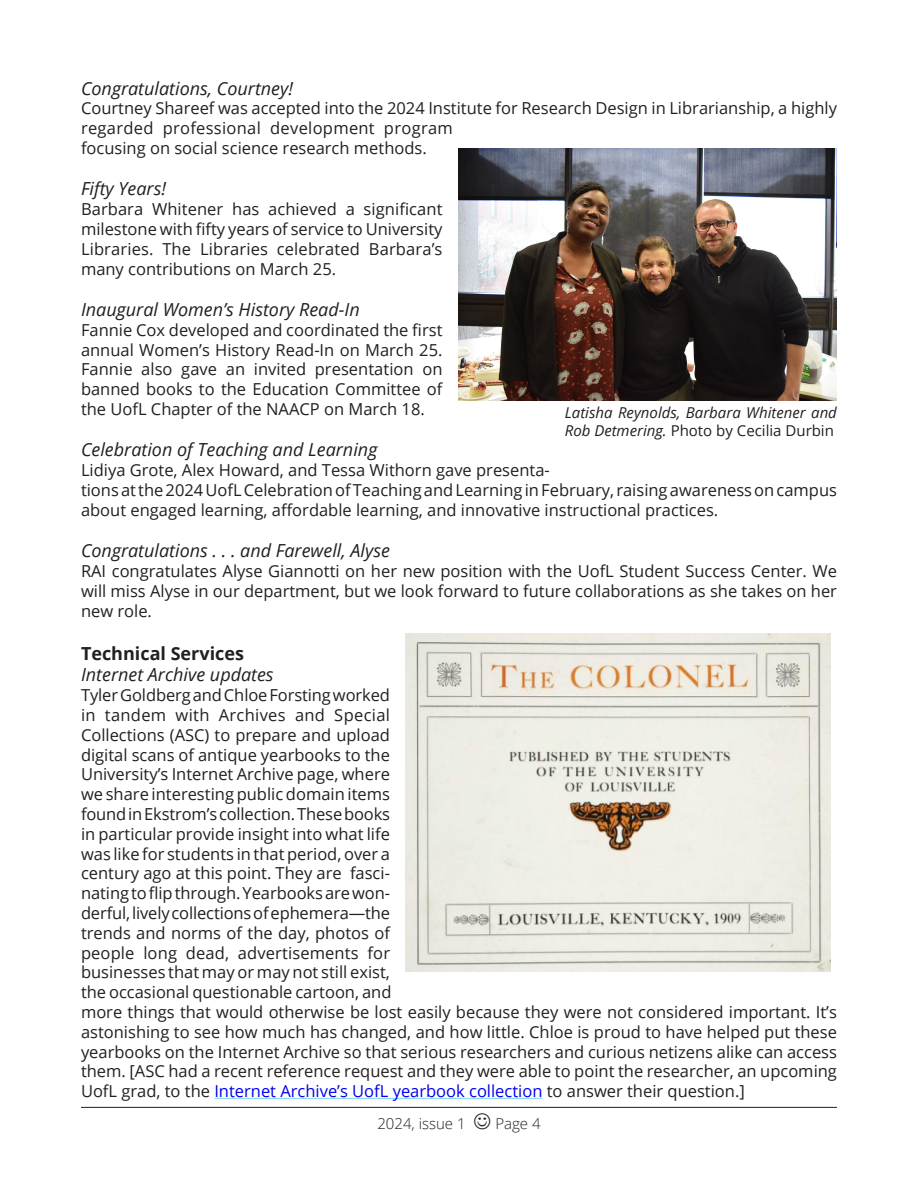
<style>
.page{position:relative;width:918px;height:1188px;background:#fff}
.page>*{position:absolute;margin:0;border:0;box-sizing:border-box;transform-origin:0 0}
.t1{font:italic 18px "Open Sans";color:#231f20}
.t2{font:700 18px "Open Sans";color:#231f20}
.t3{font:16.5px/19.8px "Open Sans";color:#231f20}
.t4{font:italic 15px/18px "Open Sans";color:#231f20}
.t5{font:300 15px "Open Sans";color:#231f20}
.s1{color:#00e}
.s2{font-style:normal}
</style>
<div class="page">
<hr style="left:214px;top:1098px;width:329px;height:1px;background:#82d5f7">
<img style="left:459px;top:148px;width:378px;height:252px">
<img style="left:405px;top:633px;width:425px;height:338px">
<hr style="left:81px;top:1107px;width:756px;height:1px;background:#231f20">
<p class="t1" style="left:81px;top:76px;width:214px">Congratulations, Courtney!</p>
<p class="t3" style="left:81px;top:98px;width:758px">Courtney Shareef was accepted into the 2024 Institute for Research Design in Librarianship, a highly regarded professional development program<br>focusing on social science research methods.</p>
<p class="t1" style="left:81px;top:176px;width:87px">Fifty Years!</p>
<p class="t3" style="left:81px;top:199px;width:363px;text-align:justify">Barbara Whitener has achieved a significant milestone with fifty years of service to University Libraries. The Libraries celebrated Barbara’s many contributions on March 25.</p>
<p class="t1" style="left:81px;top:297px;width:280px">Inaugural Women’s History Read-In</p>
<p class="t3" style="left:81px;top:319px;width:363px;text-align:justify">Fannie Cox developed and coordinated the first annual Women’s History Read-In on March 25.<br>Fannie also gave an invited presentation on banned books to the Education Committee of the UofL Chapter of the NAACP on March 18.</p>
<p class="t1" style="left:81px;top:437px;width:298px">Celebration of Teaching and Learning</p>
<p class="t3" style="left:81px;top:460px;width:758px">Lidiya Grote, Alex Howard, and Tessa Withorn gave presenta-<br>tions at the 2024 UofL Celebration of Teaching and Learning in February, raising awareness on campus about engaged learning, affordable learning, and innovative instructional practices.</p>
<p class="t1" style="left:81px;top:538px;width:310px">Congratulations . . . and Farewell, Alyse</p>
<p class="t3" style="left:81px;top:561px;width:758px;text-align:justify">RAI congratulates Alyse Giannotti on her new position with the UofL Student Success Center. We will miss Alyse in our department, but we look forward to future collaborations as she takes on her new role.</p>
<p class="t2" style="left:81px;top:640px;width:165px">Technical Services</p>
<p class="t1" style="left:81px;top:662px;width:194px">Internet Archive updates</p>
<p class="t3" style="left:81px;top:685px;width:758px">Tyler Goldberg and Chloe Forsting worked<br>in tandem with Archives and Special<br>Collections (ASC) to prepare and upload<br>digital scans of antique yearbooks to the<br>University’s Internet Archive page, where<br>we share interesting public domain items<br>found in Ekstrom’s collection. These books<br>in particular provide insight into what life<br>was like for students in that period, over a<br>century ago at this point. They are fasci-<br>nating to flip through. Yearbooks are won-<br>derful, lively collections of ephemera—the<br>trends and norms of the day, photos of<br>people long dead, advertisements for<br>businesses that may or may not still exist,<br>the occasional questionable cartoon, and<br>more things that would otherwise be lost easily because they were not considered important. It’s astonishing to see how much has changed, and how little. Chloe is proud to have helped put these yearbooks on the Internet Archive so that serious researchers and curious netizens alike can access them. [ASC had a recent reference request and they were able to point the researcher, an upcoming UofL grad, to the <span class="s1">Internet Archive’s UofL yearbook collection</span> to answer their question.]</p>
<p class="t4" style="left:565px;top:403px;width:274px">Latisha Reynolds, Barbara Whitener and<br>Rob Detmering. <span class="s2">Photo by Cecilia Durbin</span></p>
<p class="t5" style="left:377px;top:1114px;width:90px">2024, issue 1</p>
<p class="t5" style="left:495px;top:1114px;width:47px">Page 4</p>
</div>
